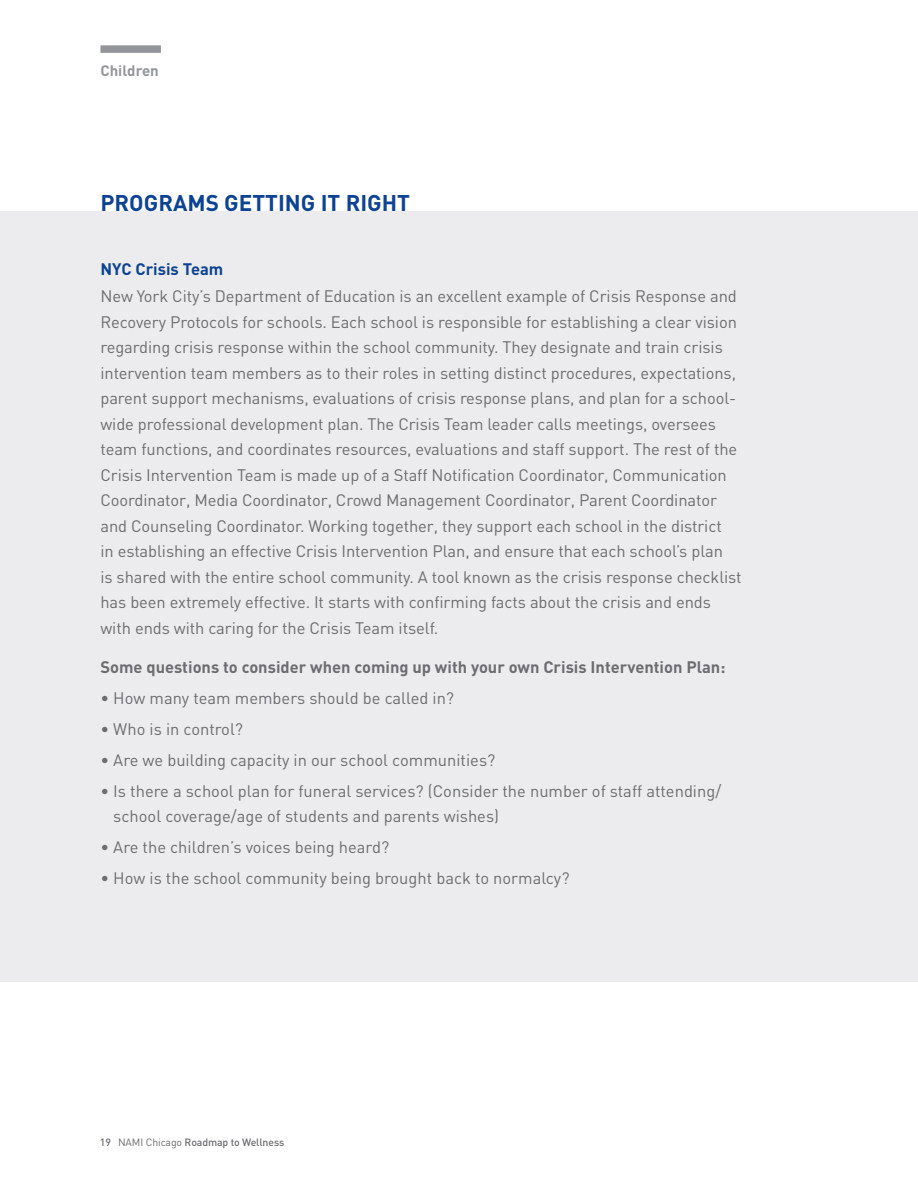
<style>
.page{position:relative;width:918px;height:1188px;background:#fff}
.page>*{position:absolute;margin:0;border:0;box-sizing:border-box;transform-origin:0 0}
.t1{font:700 22.5px "DIN";color:#0d4392}
.t2{font:16.5px/25.5px "DIN";letter-spacing:-.005em;color:#6c6d70}
.t3{font:700 16.5px "DIN";color:#6c6d70}
.t4{font:700 16.5px "DIN";color:#0d4392}
.t5{font:700 15px "DIN";color:#939598}
.t6{font:500 10.5px "DIN";letter-spacing:-.01em;color:#6c6d70}
.s1{font-weight:400}
</style>
<div class="page">
<div style="left:100px;top:45px;width:61px;height:8px;background:#939598"></div>
<div style="left:0;top:211px;width:918px;height:771px;background:#ececee"></div>
<p class="t5" style="left:100px;top:61px;width:60px">Children</p>
<p class="t1" style="left:100px;top:188px;width:311px">PROGRAMS GETTING IT RIGHT</p>
<p class="t4" style="left:100px;top:258px;width:124px">NYC Crisis Team</p>
<p class="t2" style="left:100px;top:283px;width:643px">New York City’s Department of Education is an excellent example of Crisis Response and Recovery Protocols for schools. Each school is responsible for establishing a clear vision regarding crisis response within the school community. They designate and train crisis intervention team members as to their roles in setting distinct procedures, expectations, parent support mechanisms, evaluations of crisis response plans, and plan for a school&shy;wide professional development plan. The Crisis Team leader calls meetings, oversees team functions, and coordinates resources, evaluations and staff support. The rest of the Crisis Intervention Team is made up of a Staff Notification Coordinator, Communication Coordinator, Media Coordinator, Crowd Management Coordinator, Parent Coordinator and Counseling Coordinator. Working together, they support each school in the district<br>in establishing an effective Crisis Intervention Plan, and ensure that each school’s plan<br>is shared with the entire school community. A tool known as the crisis response checklist has been extremely effective. It starts with confirming facts about the crisis and ends with ends with caring for the Crisis Team itself.</p>
<p class="t3" style="left:100px;top:657px;width:627px">Some questions to consider when coming up with your own Crisis Intervention Plan:</p>
<p class="t2" style="left:100px;top:685px;width:355px">• How many team members should be called in?</p>
<p class="t2" style="left:100px;top:716px;width:144px">• Who is in control?</p>
<p class="t2" style="left:100px;top:747px;width:396px">• Are we building capacity in our school communities?</p>
<p class="t2" style="left:113px;top:778px;width:609px;text-indent:-13px">• Is there a school plan for funeral services? (Consider the number of staff attending/ school coverage/age of students and parents wishes)</p>
<p class="t2" style="left:100px;top:834px;width:290px">• Are the children’s voices being heard?</p>
<p class="t2" style="left:100px;top:865px;width:471px">• How is the school community being brought back to normalcy?</p>
<p class="t6" style="left:100px;top:1135px;width:186px">19 <span class="s1">NAMI Chicago</span> Roadmap to Wellness</p>
</div>
